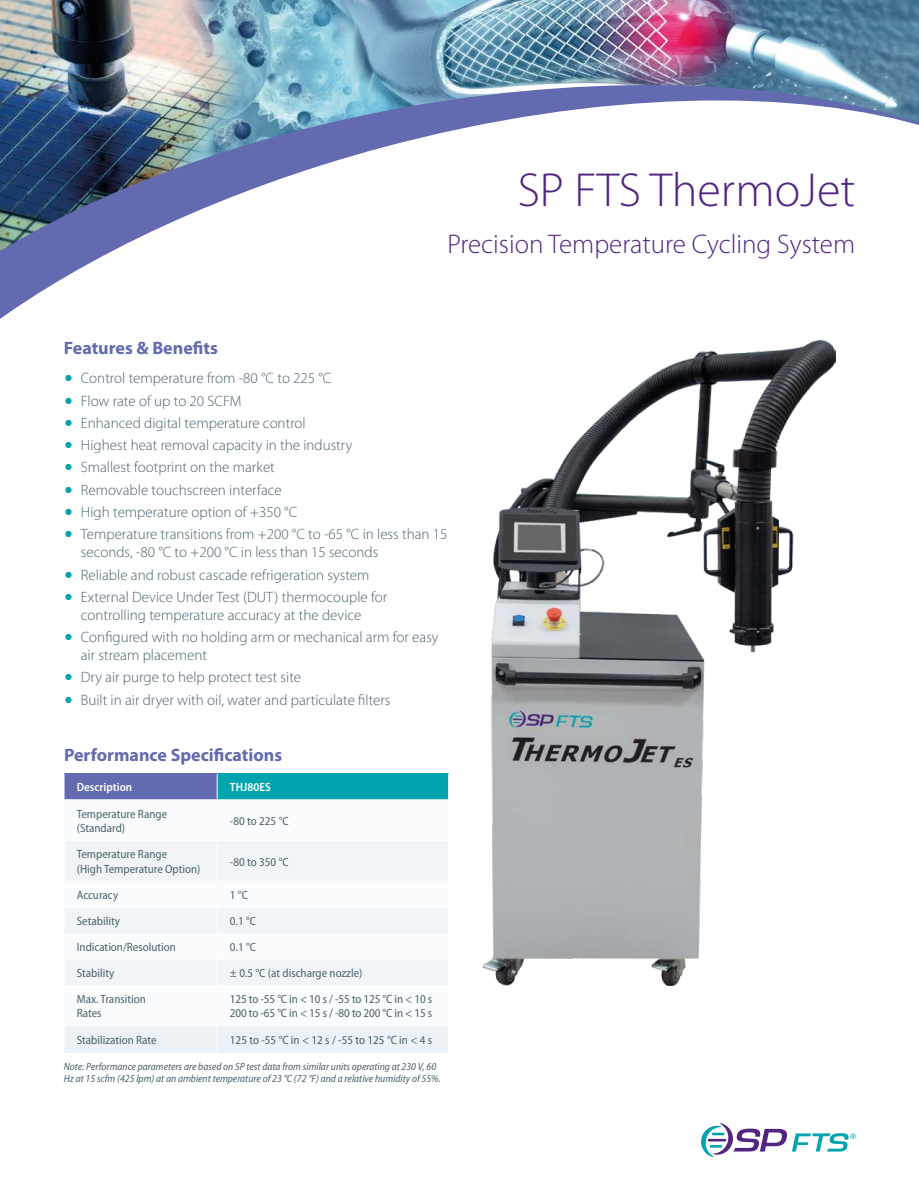
<style>
.page{position:relative;width:919px;height:1187px;background:#fff}
.page>*{position:absolute;margin:0;border:0;box-sizing:border-box;transform-origin:0 0}
.Main_Title{font:300 48px "Myriad Pro";color:#522583}
.Sub_title{font:300 27px "Myriad Pro";color:#522583}
.Heading{font:700 18px "Myriad Pro";color:#636aaf}
.t1{font:300 15px/18px "Myriad Pro";color:#4c626c}
.Table_text{font:semi-condensed 12px/14.4px "Myriad Pro";color:#4c626c}
.t2{font:600 semi-condensed 12px "Myriad Pro";color:#fff}
.Heading-2{font:italic semi-condensed 10.5px/12px "Myriad Pro";color:#4c626c}
.s1{color:#00a4af}
</style>
<div class="page">
<img style="left:0;top:0;width:918px;height:71px">
<img style="left:0;top:71px;width:918px;height:248px">
<svg style="left:701px;top:1123px;width:154px;height:34px"></svg>
<div style="left:64px;top:773px;width:153px;height:26px;background:#636aaf"></div>
<div style="left:217px;top:773px;width:231px;height:26px;background:#00a4af"></div>
<svg style="left:65px;top:842px;width:383px;height:143px;fill:#f1f5f8"></svg>
<svg style="left:64px;top:773px;width:1px;height:26px"></svg>
<svg style="left:217px;top:773px;width:1px;height:26px"></svg>
<svg style="left:448px;top:773px;width:1px;height:26px"></svg>
<hr style="left:217px;top:841px;width:1px;height:39px;background:#fff">
<hr style="left:64px;top:880px;width:153px;height:1px;background:#fff">
<hr style="left:217px;top:880px;width:232px;height:1px;background:#fff">
<hr style="left:64px;top:906px;width:153px;height:1px;background:#fff">
<hr style="left:217px;top:906px;width:232px;height:1px;background:#fff">
<hr style="left:64px;top:933px;width:153px;height:1px;background:#fff">
<hr style="left:217px;top:933px;width:232px;height:1px;background:#fff">
<hr style="left:64px;top:959px;width:153px;height:1px;background:#fff">
<hr style="left:217px;top:959px;width:232px;height:1px;background:#fff">
<svg style="left:217px;top:881px;width:1px;height:104px"></svg>
<div style="left:65px;top:1026px;width:383px;height:27px;background:#ecf2f6"></div>
<img style="left:484px;top:340px;width:351px;height:645px">
<p class="Main_Title" style="left:517px;top:164px;width:339px">SP FTS ThermoJet</p>
<p class="Sub_title" style="left:447px;top:229px;width:409px">Precision Temperature Cycling System</p>
<p class="Heading" style="left:64px;top:338px;width:156px">Features &amp; Benefits</p>
<p class="t1" style="left:64px;top:369px;width:269px"><span class="s1">•</span> Control temperature from -80 °C to 225 °C</p>
<p class="t1" style="left:64px;top:392px;width:179px"><span class="s1">•</span> Flow rate of up to 20 SCFM</p>
<p class="t1" style="left:64px;top:414px;width:243px"><span class="s1">•</span> Enhanced digital temperature control</p>
<p class="t1" style="left:64px;top:436px;width:290px"><span class="s1">•</span> Highest heat removal capacity in the industry</p>
<p class="t1" style="left:64px;top:458px;width:213px"><span class="s1">•</span> Smallest footprint on the market</p>
<p class="t1" style="left:64px;top:481px;width:219px"><span class="s1">•</span> Removable touchscreen interface</p>
<p class="t1" style="left:64px;top:503px;width:235px"><span class="s1">•</span> High temperature option of +350 °C</p>
<p class="t1" style="left:81px;top:525px;width:368px;text-indent:-17px"><span class="s1">•</span> Temperature transitions from +200 °C to -65 °C in less than 15 seconds, -80 °C to +200 °C in less than 15 seconds</p>
<p class="t1" style="left:64px;top:565px;width:307px"><span class="s1">•</span> Reliable and robust cascade refrigeration system</p>
<p class="t1" style="left:64px;top:588px;width:325px;text-align:center"><span class="s1">•</span> External Device Under Test (DUT) thermocouple for controlling temperature accuracy at the device</p>
<p class="t1" style="left:81px;top:628px;width:359px;text-indent:-17px"><span class="s1">•</span> Configured with no holding arm or mechanical arm for easy air stream placement</p>
<p class="t1" style="left:64px;top:668px;width:239px"><span class="s1">•</span> Dry air purge to help protect test site</p>
<p class="t1" style="left:64px;top:690px;width:328px"><span class="s1">•</span> Built in air dryer with oil, water and particulate filters</p>
<p class="Heading" style="left:64px;top:744px;width:220px">Performance Specifications</p>
<p class="t2" style="left:77px;top:780px;width:57px">Description</p>
<p class="t2" style="left:230px;top:780px;width:42px">THJ80ES</p>
<p class="Table_text" style="left:77px;top:806px;width:92px">Temperature Range (Standard)</p>
<p class="Table_text" style="left:230px;top:813px;width:60px">-80 to 225 °C</p>
<p class="Table_text" style="left:77px;top:847px;width:125px">Temperature Range<br>(High Temperature Option)</p>
<p class="Table_text" style="left:230px;top:854px;width:60px">-80 to 350 °C</p>
<p class="Table_text" style="left:77px;top:887px;width:43px">Accuracy</p>
<p class="Table_text" style="left:230px;top:887px;width:19px">1 °C</p>
<p class="Table_text" style="left:77px;top:913px;width:45px">Setability</p>
<p class="Table_text" style="left:230px;top:913px;width:28px">0.1 °C</p>
<p class="Table_text" style="left:77px;top:939px;width:101px">Indication/Resolution</p>
<p class="Table_text" style="left:230px;top:939px;width:28px">0.1 °C</p>
<p class="Table_text" style="left:77px;top:965px;width:39px">Stability</p>
<p class="Table_text" style="left:230px;top:965px;width:134px">± 0.5 °C (at discharge nozzle)</p>
<p class="Table_text" style="left:77px;top:991px;width:71px">Max. Transition<br>Rates</p>
<p class="Table_text" style="left:230px;top:991px;width:204px">125 to -55 °C in &lt; 10 s / -55 to 125 °C in &lt; 10 s<br>200 to -65 °C in &lt; 15 s / -80 to 200 °C in &lt; 15 s</p>
<p class="Table_text" style="left:77px;top:1033px;width:81px">Stabilization Rate</p>
<p class="Table_text" style="left:230px;top:1033px;width:204px">125 to -55 °C in &lt; 12 s / -55 to 125 °C in &lt; 4 s</p>
<p class="Heading-2" style="left:64px;top:1060px;width:379px">Note: Performance parameters are based on SP test data from similar units operating at 230 V, 60<br>Hz at 15 scfm (425 lpm) at an ambient temperature of 23 °C (72 °F) and a relative humidity of 55%.</p>
</div>
